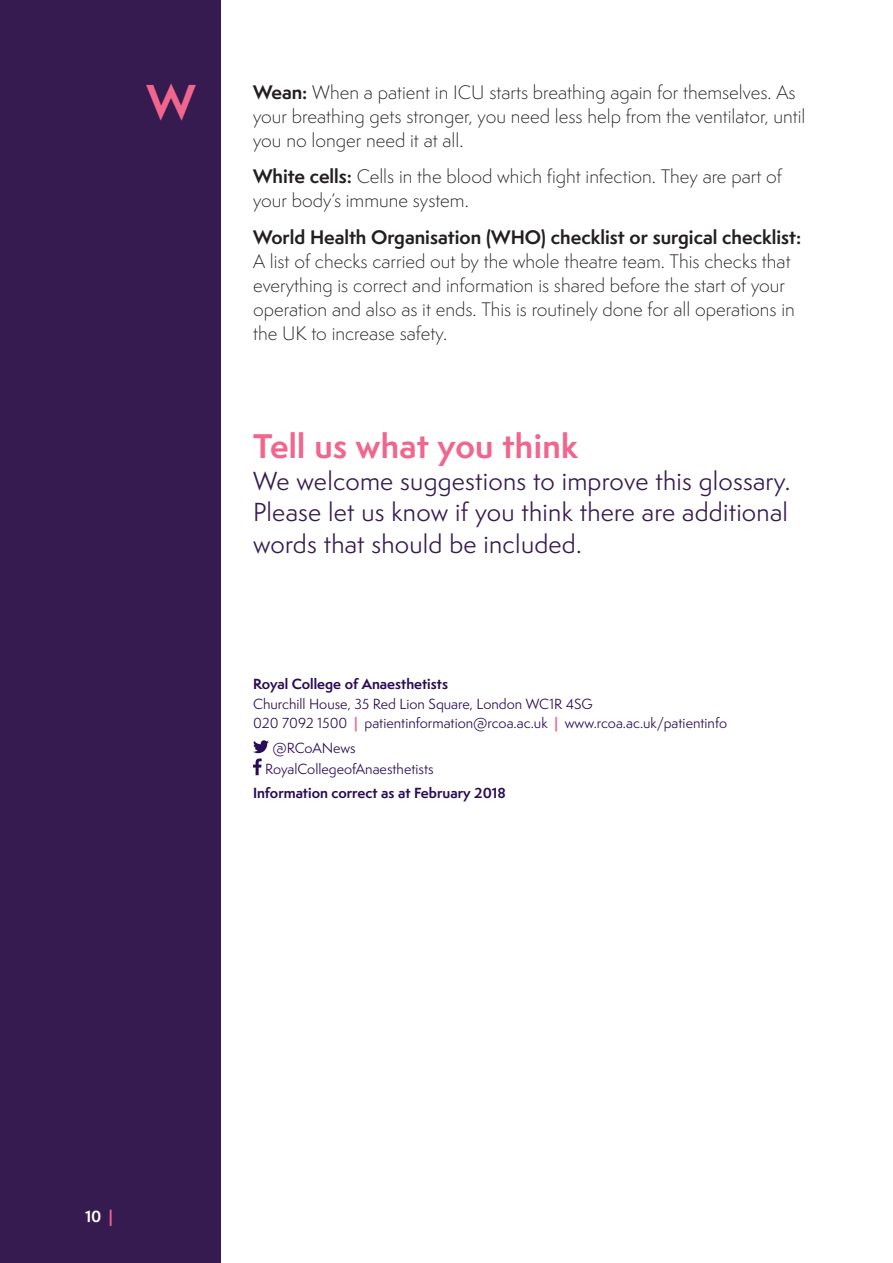
<style>
.page{position:relative;width:893px;height:1263px;background:#fff}
.page>*{position:absolute;margin:0;border:0;box-sizing:border-box;transform-origin:0 0}
.Number{font:700 45px "Semplicita Pro";color:#f1668e}
.t1{font:700 31.5px "Semplicita Pro";letter-spacing:.01em;color:#f1668e}
.t2{font:24px/31.5px "Semplicita Pro";letter-spacing:.01em;color:#361b51;text-align:justify}
.Text{font:300 18px/24px "Semplicita Pro";color:#231f20}
.t3{font:700 15px "Semplicita Pro";color:#fff}
.t4{font:13.5px/19.5px "Semplicita Pro";color:#2a0c54}
.t5{font:700 13.5px "Semplicita Pro";color:#2a0c54}
.s1{font-weight:700}
.s2{font-weight:700;color:#f1668b}
.s3{color:#f1668e}
</style>
<div class="page">
<div style="left:0;top:0;width:221px;height:1263px;background:#361b51"></div>
<svg style="left:253px;top:740px;width:16px;height:35px"></svg>
<p class="Number" style="left:147px;top:69px;width:50px">W</p>
<p class="Text" style="left:253px;top:80px;width:554px"><span class="s1">Wean:</span> When a patient in ICU starts breathing again for themselves. As your breathing gets stronger, you need less help from the ventilator, until you no longer need it at all.</p>
<p class="Text" style="left:253px;top:165px;width:530px"><span class="s1">White cells:</span> Cells in the blood which fight infection. They are part of your body’s immune system.</p>
<p class="Text" style="left:253px;top:225px;width:550px"><span class="s1">World Health Organisation (WHO) checklist or surgical checklist:<br></span>A list of checks carried out by the whole theatre team. This checks that everything is correct and information is shared before the start of your operation and also as it ends. This is routinely done for all operations in the UK to increase safety.</p>
<p class="t1" style="left:253px;top:423px;width:327px">Tell us what you think</p>
<p class="t2" style="left:253px;top:465px;width:539px">We welcome suggestions to improve this glossary.<br>Please let us know if you think there are additional words that should be included.</p>
<p class="t4" style="left:253px;top:674px;width:341px"><span class="s1">Royal College of Anaesthetists<br></span>Churchill House, 35 Red Lion Square, London WC1R 4SG</p>
<p class="t4" style="left:253px;top:713px;width:476px">020 7092 1500 <span class="s2">|</span> patientinformation@rcoa.ac.uk <span class="s2">|</span> www.rcoa.ac.uk/patientinfo</p>
<p class="t4" style="left:272px;top:738px;width:85px">@RCoANews</p>
<p class="t4" style="left:265px;top:759px;width:170px">RoyalCollegeofAnaesthetists</p>
<p class="t5" style="left:253px;top:782px;width:254px">Information correct as at February 2018</p>
<p class="t3" style="left:85px;top:1205px;width:29px">10 <span class="s3">|</span></p>
</div>
